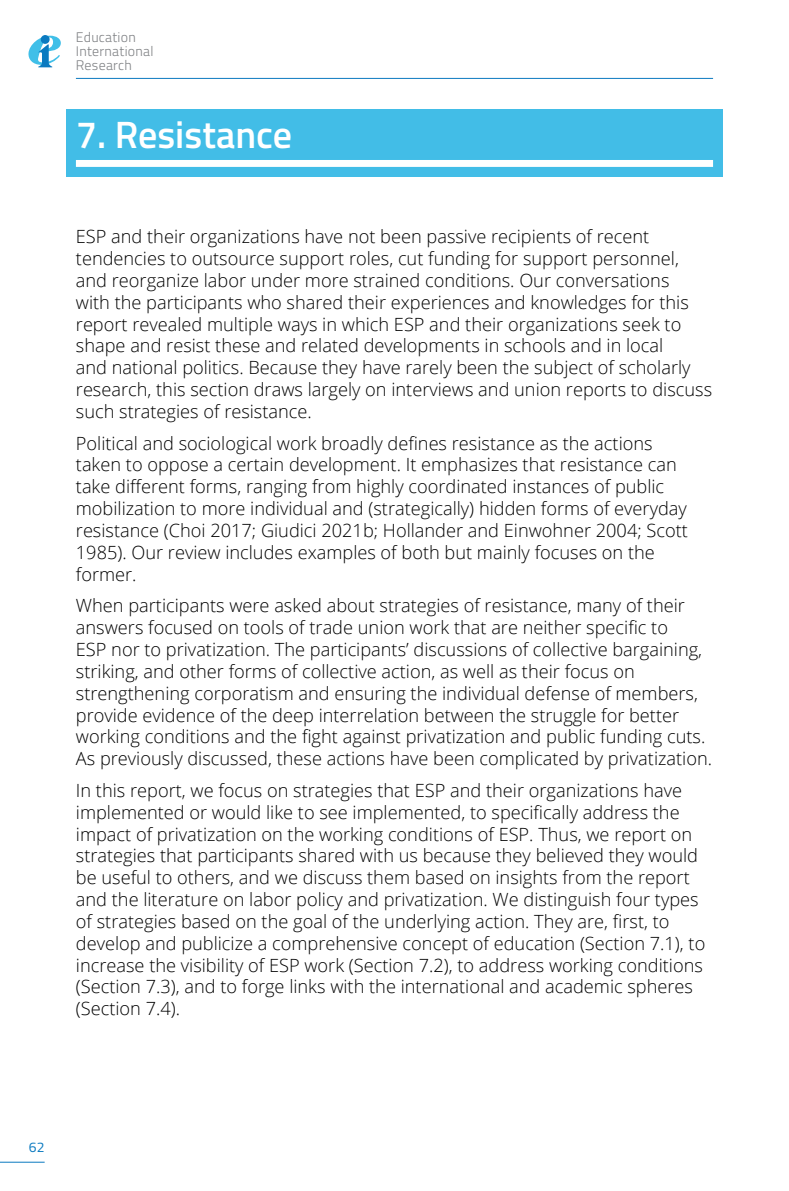
<style>
.page{position:relative;width:789px;height:1191px;background:#fff}
.page>*{position:absolute;margin:0;border:0;box-sizing:border-box;transform-origin:0 0}
.t1{font:600 38.15px "Titillium";color:#fff}
.t2{font:300 18.2px/21.9px "Open Sans";color:#000}
.t3{font:300 14px/14px "Titillium";letter-spacing:.02em;color:#808285}
.t4{font:14px "Titillium";color:#0b7ac0}
</style>
<div class="page">
<hr style="left:0;top:1161px;width:45px;height:1px;background:#0b7ac0">
<svg style="left:28px;top:36px;width:33px;height:31px"></svg>
<hr style="left:76px;top:78px;width:637px;height:1px;background:#0b7ac0">
<div style="left:66px;top:109px;width:657px;height:68px;background:#42bde7"></div>
<div style="left:76px;top:160px;width:637px;height:7px;background:#fff"></div>
<p class="t3" style="left:76px;top:29px;width:79px">Education<br>International<br>Research</p>
<h1 class="t1" style="left:76px;top:106px;width:218px">7. Resistance</h1>
<p class="t2" style="left:76px;top:225px;width:638px">ESP and their organizations have not been passive recipients of recent tendencies to outsource support roles, cut funding for support personnel, and reorganize labor under more strained conditions. Our conversations<br>with the participants who shared their experiences and knowledges for this report revealed multiple ways in which ESP and their organizations seek to shape and resist these and related developments in schools and in local<br>and national politics. Because they have rarely been the subject of scholarly research, this section draws largely on interviews and union reports to discuss such strategies of resistance.</p>
<p class="t2" style="left:76px;top:431px;width:613px">Political and sociological work broadly defines resistance as the actions taken to oppose a certain development. It emphasizes that resistance can take different forms, ranging from highly coordinated instances of public mobilization to more individual and (strategically) hidden forms of everyday resistance (Choi 2017; Giudici 2021b; Hollander and Einwohner 2004; Scott 1985). Our review includes examples of both but mainly focuses on the former.</p>
<p class="t2" style="left:76px;top:594px;width:637px">When participants were asked about strategies of resistance, many of their answers focused on tools of trade union work that are neither specific to<br>ESP nor to privatization. The participants’ discussions of collective bargaining, striking, and other forms of collective action, as well as their focus on strengthening corporatism and ensuring the individual defense of members, provide evidence of the deep interrelation between the struggle for better working conditions and the fight against privatization and public funding cuts.<br>As previously discussed, these actions have been complicated by privatization.</p>
<p class="t2" style="left:76px;top:779px;width:631px">In this report, we focus on strategies that ESP and their organizations have implemented or would like to see implemented, to specifically address the impact of privatization on the working conditions of ESP. Thus, we report on strategies that participants shared with us because they believed they would be useful to others, and we discuss them based on insights from the report and the literature on labor policy and privatization. We distinguish four types of strategies based on the goal of the underlying action. They are, first, to develop and publicize a comprehensive concept of education (Section 7.1), to increase the visibility of ESP work (Section 7.2), to address working conditions (Section 7.3), and to forge links with the international and academic spheres (Section 7.4).</p>
<p class="t4" style="left:29px;top:1136px;width:17px">62</p>
</div>
